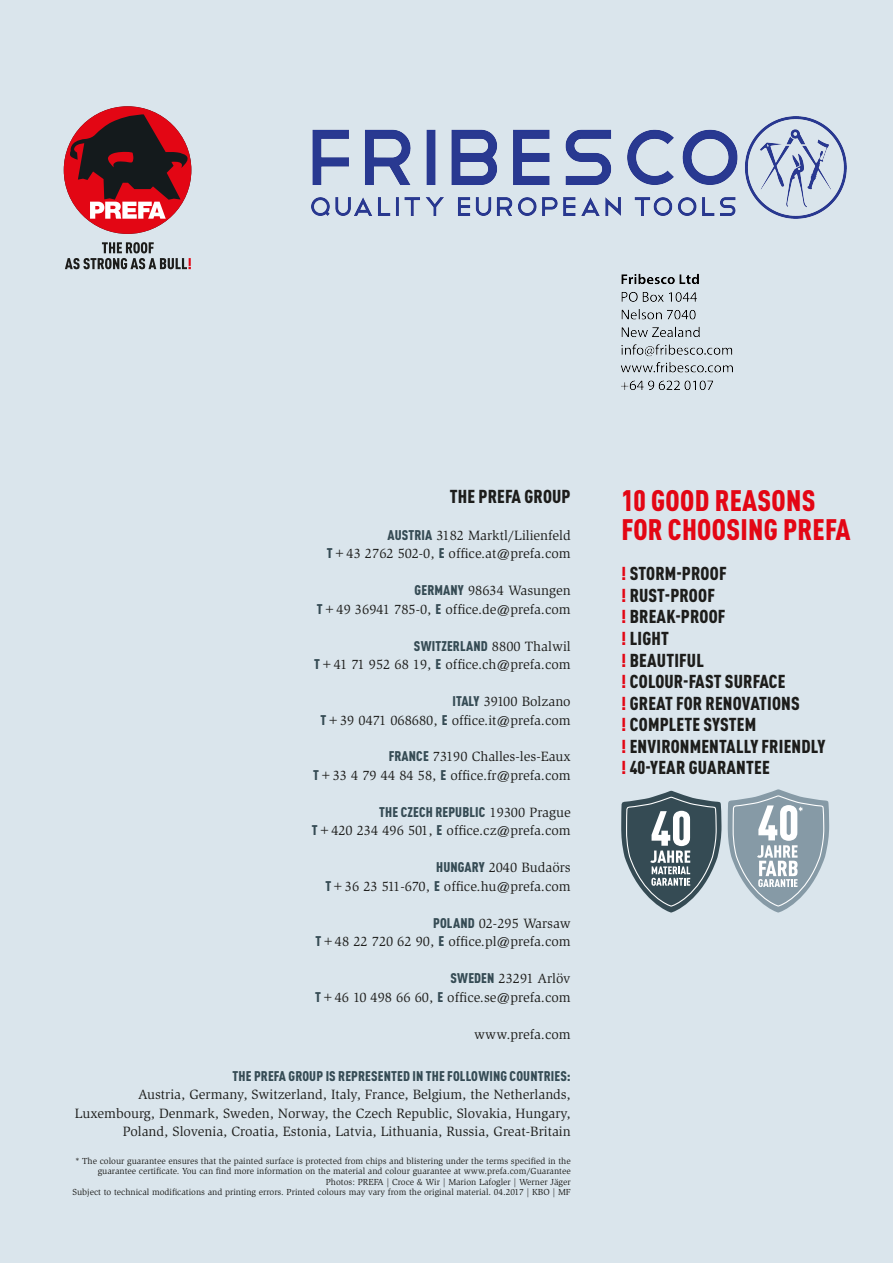
<style>
.page{position:relative;width:893px;height:1263px;background:#dae5ec}
.page>*{position:absolute;margin:0;border:0;box-sizing:border-box;transform-origin:0 0}
.t1{font:900 condensed 29.25px/29.2px "DIN Pro";letter-spacing:.01em;color:#e30614}
.t2{font:900 condensed 18.45px/21.6px "DIN Pro";letter-spacing:.01em;color:#1d1d1b}
.t3{font:13.8px/18.5px "ITC Slimbach LTCE";color:#1d1d1b;text-align:right}
.t4{font:900 condensed 13.8px "DIN Pro";letter-spacing:.01em;color:#354b54}
.t5{font:9px/10.5px "ITC Slimbach LTCE";color:#1d1d1b;text-align:right}
.s1{font-family:"DIN Pro";font-weight:900;font-stretch:condensed;color:#354b54}
.s2{font-family:"ITC Slimbach LTCE";font-weight:400;font-stretch:normal;color:#1d1d1b}
.s3{color:#e30614}
</style>
<div class="page">
<svg style="left:64px;top:106px;width:127px;height:128px"></svg>
<svg style="left:65px;top:242px;width:126px;height:27px"></svg>
<svg style="left:621px;top:791px;width:100px;height:121px"></svg>
<svg style="left:728px;top:789px;width:101px;height:123px"></svg>
<img style="left:311px;top:116px;width:535px;height:102px">
<img style="left:621px;top:273px;width:112px;height:117px">
<h2 class="t2" style="left:450px;top:484px;width:122px">THE PREFA GROUP</h2>
<p class="t3" style="left:327px;top:526px;width:245px"><span class="s1">AUSTRIA</span> 3182 Marktl/Lilienfeld<br><span class="s1">T</span>+43 2762 502-0, <span class="s1">E</span> office.at@prefa.com</p>
<p class="t3" style="left:317px;top:581px;width:255px"><span class="s1">GERMANY</span> 98634 Wasungen<br><span class="s1">T</span>+49 36941 785-0, <span class="s1">E</span> office.de@prefa.com</p>
<p class="t4" style="left:414px;top:635px;width:158px">SWITZERLAND <span class="s2">8800 Thalwil</span></p>
<p class="t3" style="left:314px;top:655px;width:258px"><span class="s1">T</span>+41 71 952 68 19, <span class="s1">E</span> office.ch@prefa.com</p>
<p class="t3" style="left:321px;top:692px;width:252px"><span class="s1">ITALY</span> 39100 Bolzano<br><span class="s1">T</span>+39 0471 068680, <span class="s1">E</span> office.it@prefa.com</p>
<p class="t3" style="left:313px;top:748px;width:259px"><span class="s1">FRANCE</span> 73190 Challes-les-Eaux<br><span class="s1">T</span>+33 4 79 44 84 58, <span class="s1">E</span> office.fr@prefa.com</p>
<p class="t4" style="left:379px;top:801px;width:193px">THE CZECH REPUBLIC <span class="s2">19300 Prague</span></p>
<p class="t3" style="left:312px;top:822px;width:260px"><span class="s1">T</span>+420 234 496 501, <span class="s1">E</span> office.cz@prefa.com</p>
<p class="t3" style="left:325px;top:859px;width:247px"><span class="s1">HUNGARY</span> 2040 Budaörs<br><span class="s1">T</span>+36 23 511-670, <span class="s1">E</span> office.hu@prefa.com</p>
<p class="t3" style="left:315px;top:914px;width:257px"><span class="s1">POLAND</span> 02-295 Warsaw<br><span class="s1">T</span>+48 22 720 62 90, <span class="s1">E</span> office.pl@prefa.com</p>
<p class="t3" style="left:315px;top:970px;width:257px"><span class="s1">SWEDEN</span> 23291 Arlöv<br><span class="s1">T</span>+46 10 498 66 60, <span class="s1">E</span> office.se@prefa.com</p>
<p class="t3" style="left:474px;top:1025px;width:98px">www.prefa.com</p>
<p class="t4" style="left:233px;top:1065px;width:340px">THE PREFA GROUP IS REPRESENTED IN THE FOLLOWING COUNTRIES:</p>
<p class="t3" style="left:75px;top:1085px;width:497px">Austria, Germany, Switzerland, Italy, France, Belgium, the Netherlands,<br>Luxembourg, Denmark, Sweden, Norway, the Czech Republic, Slovakia, Hungary,<br>Poland, Slovenia, Croatia, Estonia, Latvia, Lithuania, Russia, Great-Britain</p>
<p class="t5" style="left:72px;top:1155px;width:500px">* The colour guarantee ensures that the painted surface is protected from chips and blistering under the terms specified in the guarantee certificate. You can find more information on the material and colour guarantee at www.prefa.com/Guarantee Photos: PREFA | Croce &amp; Wir | Marion Lafogler | Werner Jäger<br>Subject to technical modifications and printing errors. Printed colours may vary from the original material. 04.2017 | KBO | MF</p>
<h1 class="t1" style="left:621px;top:483px;width:231px">10 GOOD REASONS<br>FOR CHOOSING PREFA</h1>
<h2 class="t2" style="left:621px;top:561px;width:206px"><span class="s3">!</span> STORM-PROOF<br><span class="s3">!</span> RUST-PROOF<br><span class="s3">!</span> BREAK-PROOF<br><span class="s3">!</span> LIGHT<br><span class="s3">!</span> BEAUTIFUL<br><span class="s3">!</span> COLOUR-FAST SURFACE<br><span class="s3">!</span> GREAT FOR RENOVATIONS<br><span class="s3">!</span> COMPLETE SYSTEM<br><span class="s3">!</span> ENVIRONMENTALLY FRIENDLY <span class="s3">!</span> 40-YEAR GUARANTEE</h2>
</div>
